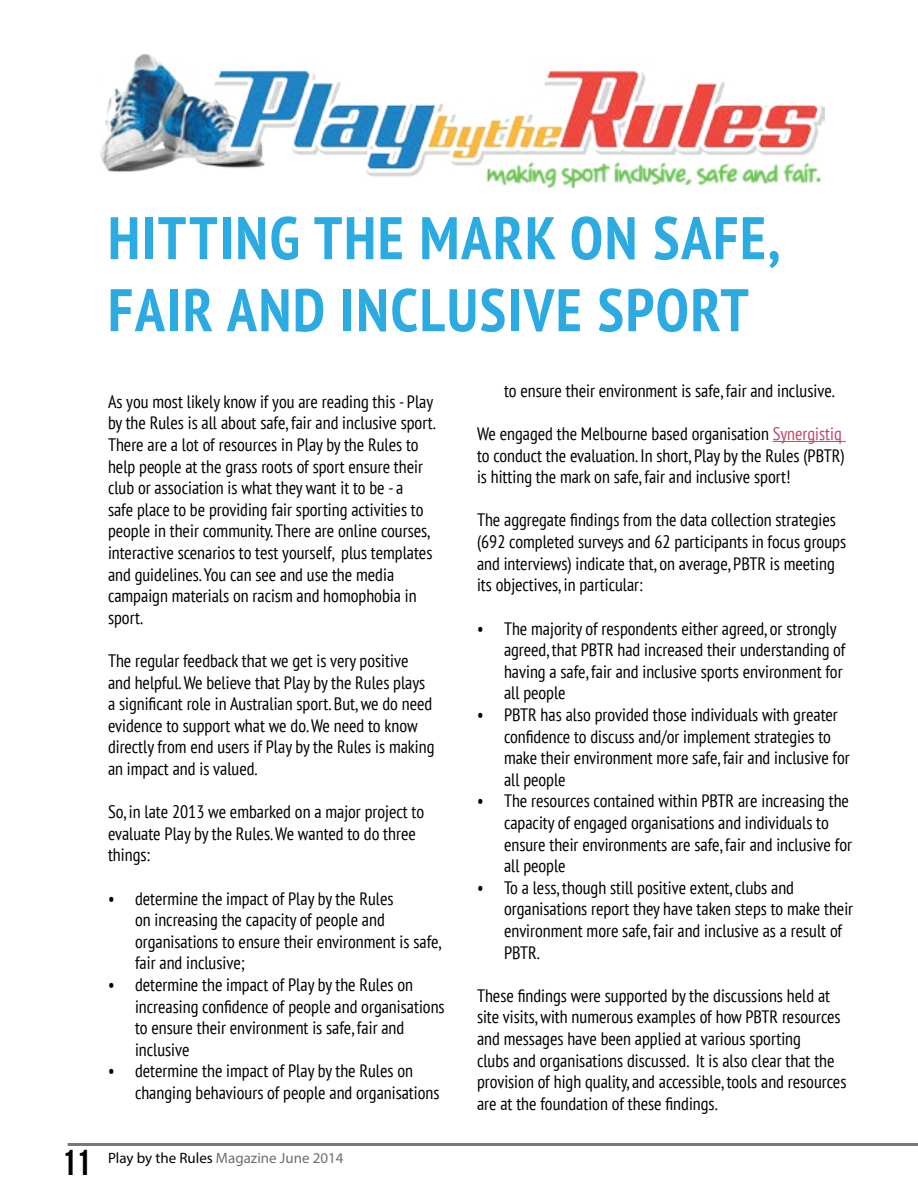
<style>
.page{position:relative;width:918px;height:1188px;background:#fff}
.page>*{position:absolute;margin:0;border:0;box-sizing:border-box;transform-origin:0 0}
.t1{font:700 condensed 60px/72px "PT Sans";letter-spacing:.03em;color:#2babe2}
.t2{font:36px "Bebas Neue";color:#000}
.t3{font:condensed 18px/21.6px "PT Sans";color:#000}
.t4{font:15px "Myriad Pro";color:#6d6f71}
.s1{color:#000}
.s2{color:#c14666}
</style>
<div class="page">
<hr style="left:68px;top:1143px;width:850px;height:3px;background:#3a3e47">
<hr style="left:773px;top:441px;width:73px;height:1px;background:#c14666">
<img style="left:100px;top:54px;width:725px;height:134px">
<h2 class="t2" style="left:62px;top:1143px;width:30px">11</h2>
<h1 class="t1" style="left:108px;top:201px;width:673px">HITTING THE MARK ON SAFE,<br>FAIR AND INCLUSIVE SPORT</h1>
<p class="t3" style="left:108px;top:390px;width:329px">As you most likely know if you are reading this - Play by the Rules is all about safe, fair and inclusive sport.<br>There are a lot of resources in Play by the Rules to help people at the grass roots of sport ensure their club or association is what they want it to be - a<br>safe place to be providing fair sporting activities to people in their community. There are online courses, interactive scenarios to test yourself, plus templates and guidelines. You can see and use the media campaign materials on racism and homophobia in sport.</p>
<p class="t3" style="left:108px;top:649px;width:328px">The regular feedback that we get is very positive and helpful. We believe that Play by the Rules plays a significant role in Australian sport. But, we do need evidence to support what we do. We need to know directly from end users if Play by the Rules is making an impact and is valued.</p>
<p class="t3" style="left:108px;top:801px;width:318px">So, in late 2013 we embarked on a major project to evaluate Play by the Rules. We wanted to do three things:</p>
<p class="t3" style="left:135px;top:887px;width:308px;text-indent:-27px">• determine the impact of Play by the Rules<br>on increasing the capacity of people and organisations to ensure their environment is safe, fair and inclusive;</p>
<p class="t3" style="left:135px;top:973px;width:311px;text-indent:-27px">• determine the impact of Play by the Rules on increasing confidence of people and organisations to ensure their environment is safe, fair and inclusive</p>
<p class="t3" style="left:135px;top:1060px;width:306px;text-indent:-27px">• determine the impact of Play by the Rules on changing behaviours of people and organisations</p>
<p class="t4" style="left:108px;top:1149px;width:237px"><span class="s1">Play by the Rules</span> Magazine June 2014</p>
<p class="t3" style="left:504px;top:379px;width:332px">to ensure their environment is safe, fair and inclusive.</p>
<p class="t3" style="left:477px;top:423px;width:369px">We engaged the Melbourne based organisation <span class="s2">Synergistiq </span>to conduct the evaluation. In short, Play by the Rules (PBTR) is hitting the mark on safe, fair and inclusive sport!</p>
<p class="t3" style="left:477px;top:509px;width:371px">The aggregate findings from the data collection strategies (692 completed surveys and 62 participants in focus groups and interviews) indicate that, on average, PBTR is meeting its objectives, in particular:</p>
<p class="t3" style="left:504px;top:617px;width:343px;text-indent:-27px">• The majority of respondents either agreed, or strongly agreed, that PBTR had increased their understanding of having a safe, fair and inclusive sports environment for all people</p>
<p class="t3" style="left:504px;top:703px;width:347px;text-indent:-27px">• PBTR has also provided those individuals with greater confidence to discuss and/or implement strategies to make their environment more safe, fair and inclusive for all people</p>
<p class="t3" style="left:504px;top:790px;width:350px;text-indent:-27px">• The resources contained within PBTR are increasing the capacity of engaged organisations and individuals to ensure their environments are safe, fair and inclusive for all people</p>
<p class="t3" style="left:504px;top:876px;width:351px;text-indent:-27px">• To a less, though still positive extent, clubs and organisations report they have taken steps to make their environment more safe, fair and inclusive as a result of PBTR.</p>
<p class="t3" style="left:477px;top:984px;width:371px">These findings were supported by the discussions held at site visits, with numerous examples of how PBTR resources and messages have been applied at various sporting<br>clubs and organisations discussed. It is also clear that the provision of high quality, and accessible, tools and resources are at the foundation of these findings.</p>
</div>
